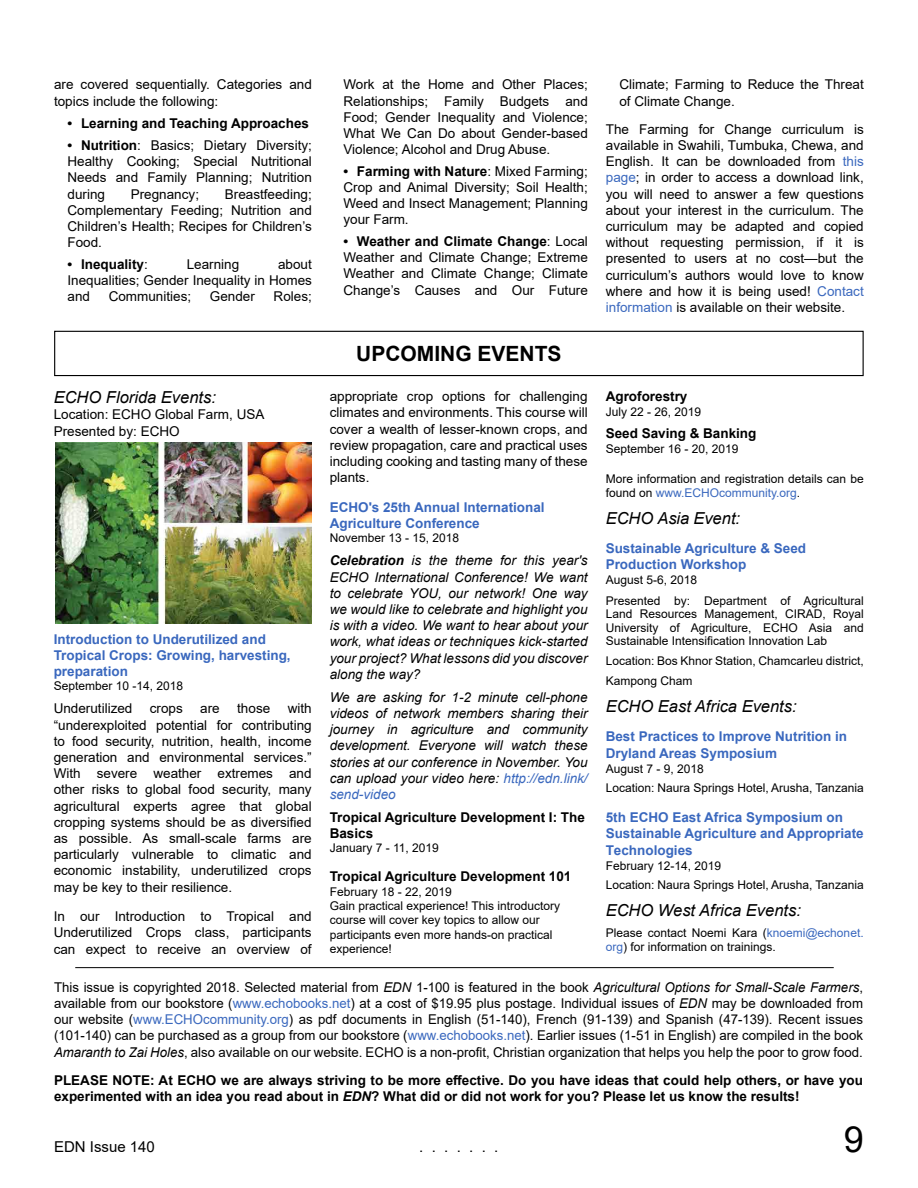
<style>
.page{position:relative;width:918px;height:1188px;background:#fff}
.page>*{position:absolute;margin:0;border:0;box-sizing:border-box;transform-origin:0 0}
.t1{font:36px "Arial";color:#000}
.Heading_4{font:700 21px "Arial";color:#000}
.events_location{font:italic 16.5px "Arial";color:#000}
.Close_Spaced_Author{font:italic 16.5px "Arial";color:#000}
.t2{font:15px "Arial";color:#000}
.Body_Text_1{font:13.5px/16.2px "Arial";color:#000;text-align:justify}
.Italicized_intro{font:italic 13.5px/16.2px "Arial";color:#000;text-align:justify}
.events_bold{font:700 13.5px/16.2px "Arial";color:#000}
.events_location-2{font:700 13.5px/16.2px "Arial";color:#3a68be}
.events_bold-2{font:700 13.5px/16.2px "Arial";color:#3a68be}
.events_location-3{font:700 13.5px "Arial";color:#000}
.events_location-4{font:12px/19.8px "Arial";color:#000}
.events_dates{font:12px/14.4px "Arial";color:#000}
.s1{font-weight:700}
.s2{font-weight:400}
.s3{color:#3a68be}
.s4{font-style:italic}
</style>
<div class="page">
<div style="left:54px;top:331px;width:810px;height:45px;border:1px solid #000"></div>
<hr style="left:75px;top:967px;width:759px;height:1px;background:#000">
<img style="left:56px;top:443px;width:256px;height:181px">
<p class="Body_Text_1" style="left:54px;top:76px;width:259px">are covered sequentially. Categories and topics include the following:</p>
<p class="events_bold" style="left:68px;top:116px;width:243px">• Learning and Teaching Approaches</p>
<p class="Body_Text_1" style="left:68px;top:137px;width:246px"><span class="s1">• Nutrition</span>: Basics; Dietary Diversity; Healthy Cooking; Special Nutritional Needs and Family Planning; Nutrition during</p>
<p class="Body_Text_1" style="left:68px;top:186px;width:246px;text-indent:157px">Breastfeeding; Complementary Feeding; Nutrition and Children’s Health; Recipes for Children’s Food.</p>
<p class="events_bold" style="left:68px;top:256px;width:82px">• Inequality<span class="s2">:</span></p>
<p class="Body_Text_1" style="left:187px;top:256px;width:54px">Learning</p>
<p class="Body_Text_1" style="left:131px;top:186px;width:70px">Pregnancy;</p>
<p class="Body_Text_1" style="left:68px;top:256px;width:246px;text-indent:211px">about Inequalities; Gender Inequality in Homes and</p>
<p class="Body_Text_1" style="left:109px;top:288px;width:84px">Communities;</p>
<p class="Body_Text_1" style="left:210px;top:288px;width:47px">Gender</p>
<p class="Body_Text_1" style="left:274px;top:288px;width:40px">Roles;</p>
<p class="Body_Text_1" style="left:343px;top:76px;width:246px">Work at the Home and Other Places; Relationships; Family Budgets and Food; Gender Inequality and Violence; What We Can Do about Gender-based Violence; Alcohol and Drug Abuse.</p>
<p class="Body_Text_1" style="left:343px;top:163px;width:246px"><span class="s1">• Farming with Nature</span>: Mixed Farming; Crop and Animal Diversity; Soil Health; Weed and Insect Management; Planning your Farm.</p>
<p class="Body_Text_1" style="left:343px;top:233px;width:246px"><span class="s1">• Weather and Climate Change</span>: Local Weather and Climate Change; Extreme Weather and Climate Change; Climate Change’s Causes and Our Future</p>
<p class="Close_Spaced_Author" style="left:54px;top:387px;width:164px">ECHO Florida Events:</p>
<p class="Body_Text_1" style="left:54px;top:407px;width:212px">Location: ECHO Global Farm, USA</p>
<p class="Body_Text_1" style="left:54px;top:423px;width:128px">Presented by: ECHO</p>
<p class="events_bold-2" style="left:54px;top:631px;width:239px">Introduction to Underutilized and<br>Tropical Crops: Growing, harvesting, preparation</p>
<p class="events_dates" style="left:54px;top:679px;width:131px">September 10 -14, 2018</p>
<p class="Body_Text_1" style="left:54px;top:700px;width:80px">Underutilized</p>
<p class="Body_Text_1" style="left:150px;top:700px;width:35px">crops</p>
<p class="Body_Text_1" style="left:200px;top:700px;width:21px">are</p>
<p class="Body_Text_1" style="left:237px;top:700px;width:35px">those</p>
<p class="Body_Text_1" style="left:54px;top:700px;width:259px;text-indent:234px">with “underexploited potential for contributing to food security, nutrition, health, income generation and environmental services.” With severe weather extremes and other risks to global food security, many agricultural experts agree that global cropping systems should be as diversified as possible. As small-scale farms are particularly vulnerable to climatic and economic instability, underutilized crops may be key to their resilience.</p>
<p class="Body_Text_1" style="left:54px;top:908px;width:259px">In our Introduction to Tropical and Underutilized Crops class, participants can expect to receive an overview of</p>
<p class="Heading_4" style="left:356px;top:338px;width:207px">UPCOMING EVENTS</p>
<p class="Body_Text_1" style="left:330px;top:388px;width:260px">appropriate crop options for challenging climates and environments. This course will cover a wealth of lesser-known crops, and review propagation, care and practical uses including cooking and tasting many of these plants.</p>
<p class="events_bold-2" style="left:330px;top:499px;width:216px">ECHO's 25th Annual International<br>Agriculture Conference</p>
<p class="events_dates" style="left:330px;top:531px;width:131px">November 13 - 15, 2018</p>
<p class="Italicized_intro" style="left:330px;top:553px;width:259px"><span class="s1">Celebration</span> is the theme for this year's ECHO International Conference! We want to celebrate YOU, our network! One way we would like to celebrate and highlight you is with a video. We want to hear about your work, what ideas or techniques kick-started your project? What lessons did you discover along the way?</p>
<p class="Italicized_intro" style="left:330px;top:689px;width:259px">We are asking for 1-2 minute cell-phone videos of network members sharing their journey in agriculture and community development. Everyone will watch these stories at our conference in November. You can upload your video here: <span class="s3">http://edn.link/ send-video</span></p>
<p class="events_bold" style="left:330px;top:809px;width:257px">Tropical Agriculture Development I: The<br>Basics</p>
<p class="events_location-4" style="left:330px;top:837px;width:111px">January 7 - 11, 2019</p>
<p class="events_bold" style="left:330px;top:869px;width:243px">Tropical Agriculture Development 101</p>
<p class="events_dates" style="left:330px;top:884px;width:124px">February 18 - 22, 2019</p>
<p class="events_dates" style="left:330px;top:899px;width:232px">Gain practical experience! This introductory course will cover key topics to allow our participants even more hands-on practical experience!</p>
<p class="Body_Text_1" style="left:619px;top:76px;width:246px">Climate; Farming to Reduce the Threat of Climate Change.</p>
<p class="Body_Text_1" style="left:606px;top:121px;width:259px">The Farming for Change curriculum is available in Swahili, Tumbuka, Chewa, and English. It can be downloaded from <span class="s3">this page</span>; in order to access a download link, you will need to answer a few questions about your interest in the curriculum. The curriculum may be adapted and copied without requesting permission, if it is presented to users at no cost—but the curriculum’s authors would love to know where and how it is being used! <span class="s3">Contact information</span> is available on their website.</p>
<p class="events_location-3" style="left:606px;top:387px;width:83px">Agroforestry</p>
<p class="events_location-4" style="left:606px;top:401px;width:97px">July 22 - 26, 2019</p>
<p class="events_location-3" style="left:606px;top:424px;width:152px">Seed Saving &amp; Banking</p>
<p class="events_location-4" style="left:606px;top:439px;width:134px">September 16 - 20, 2019</p>
<p class="events_location-4" style="left:606px;top:471px;width:260px;line-height:14.4px">More information and registration details can be found on <span class="s3">www.ECHOcommunity.org</span>.</p>
<p class="events_location" style="left:606px;top:507px;width:136px">ECHO Asia Event:</p>
<p class="events_location-2" style="left:606px;top:541px;width:202px">Sustainable Agriculture &amp; Seed<br>Production Workshop</p>
<p class="events_location-4" style="left:606px;top:570px;width:259px;line-height:20.2px">August 5-6, 2018<br>Presented by: Department of Agricultural</p>
<p class="events_location-4" style="left:606px;top:607px;width:260px;line-height:13.5px;text-align:justify">Land Resources Management, CIRAD, Royal University of Agriculture, ECHO Asia and Sustainable Intensification Innovation Lab</p>
<p class="events_location-4" style="left:606px;top:651px;width:260px">Location: Bos Khnor Station, Chamcarleu district,<br>Kampong Cham</p>
<p class="events_location" style="left:606px;top:695px;width:193px">ECHO East Africa Events:</p>
<p class="events_location-2" style="left:606px;top:729px;width:243px">Best Practices to Improve Nutrition in<br>Dryland Areas Symposium</p>
<p class="events_location-4" style="left:606px;top:758px;width:259px">August 7 - 9, 2018<br>Location: Naura Springs Hotel, Arusha, Tanzania</p>
<p class="events_location-2" style="left:606px;top:809px;width:260px">5th ECHO East Africa Symposium on<br>Sustainable Agriculture and Appropriate<br>Technologies</p>
<p class="events_location-4" style="left:606px;top:855px;width:259px">February 12-14, 2019<br>Location: Naura Springs Hotel, Arusha, Tanzania</p>
<p class="events_location" style="left:606px;top:899px;width:197px">ECHO West Africa Events:</p>
<p class="events_location-4" style="left:606px;top:926px;width:259px;line-height:14.4px">Please contact Noemi Kara (<span class="s3">knoemi@echonet. org</span>) for information on trainings.</p>
<p class="Body_Text_1" style="left:54px;top:979px;width:811px">This issue is copyrighted 2018. Selected material from <span class="s4">EDN</span> 1-100 is featured in the book <span class="s4">Agricultural Options for Small-Scale Farmers</span>, available from our bookstore (<span class="s3">www.echobooks.net</span>) at a cost of $19.95 plus postage. Individual issues of <span class="s4">EDN</span> may be downloaded from our website (<span class="s3">www.ECHOcommunity.org</span>) as pdf documents in English (51-140), French (91-139) and Spanish (47-139). Recent issues (101-140) can be purchased as a group from our bookstore (<span class="s3">www.echobooks.net</span>). Earlier issues (1-51 in English) are compiled in the book <span class="s4">Amaranth to Zai Holes</span>, also available on our website. ECHO is a non-profit, Christian organization that helps you help the poor to grow food.</p>
<p class="events_bold" style="left:54px;top:1072px;width:811px">PLEASE NOTE: At ECHO we are always striving to be more effective. Do you have ideas that could help others, or have you experimented with an idea you read about in <span class="s4">EDN</span>? What did or did not work for you? Please let us know the results!</p>
<p class="t2" style="left:54px;top:1137px;width:102px">EDN Issue 140</p>
<p class="t2" style="left:419px;top:1137px;width:81px">. . . . . . .</p>
<h1 class="t1" style="left:844px;top:1115px;width:22px">9</h1>
</div>
